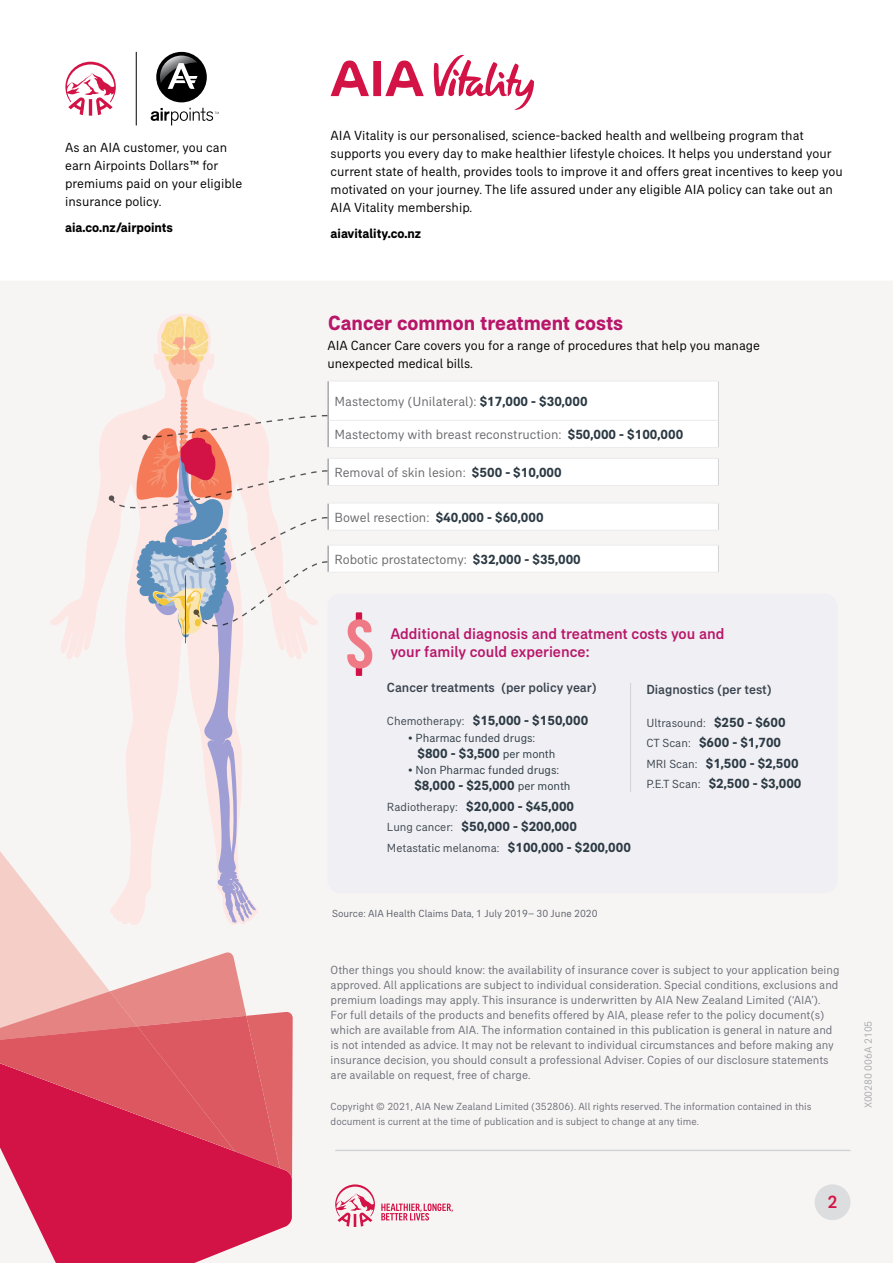
<style>
.page{position:relative;width:893px;height:1263px;background:#fff}
.page>*{position:absolute;margin:0;border:0;box-sizing:border-box;transform-origin:0 0}
.P5_2_-_Body_Head__Ex{font:700 20.85px "AIA Everest";color:#b81669}
.t1{font:500 18px "AIA Everest";color:#d31245}
.P6_-_Paragraph_Headi{font:500 15.75px/18px "AIA Everest";color:#b81669}
.P5_1_-_Body_Copy{font:13.5px/18px "AIA Everest";color:#000}
.T4_-_Table_Body_Copy{font:700 13.5px "AIA Everest";color:#2c3a44}
.Diagram_Head{font:13.5px "AIA Everest";color:#696a6d}
.P5_1_-_Body_Copy-2{font:500 13.5px "AIA Everest";color:#3b4550}
.P5_1_-_Body_Copy-3{font:700 13.5px "AIA Everest";color:#000}
.P5_1_-_Body_Copy-4{font:12px/15px "AIA Everest";color:#6c7079}
.T4_-_Table_Body_Copy-2{font:12px "AIA Everest";color:#3b4550}
.T4_-_Table_Body_Copy-3{font:12px "AIA Everest";color:#2c3a44}
.P5_1_-_Body_Copy-5{font:10.5px/15px "AIA Everest";color:#6c7079}
.P8_-_Disclaimer_Aste{font:10.5px "AIA Everest";color:#5b606a}
.t2{font:10.5px "AIA Everest";color:#a7a9ac}
.s1{font-weight:700;color:#2c3a44}
.s2{font-weight:400;font-size:12px;color:#3b4550}
.s3{font-weight:400;font-size:12px}
.s4{font-weight:700;font-size:13.5px;color:#2c3a44}
</style>
<div class="page">
<div style="left:0;top:281px;width:893px;height:982px;background:#f7f5f4"></div>
<hr style="left:335px;top:1150px;width:515px;height:1px;background:#d1d3d4">
<svg style="left:335px;top:1184px;width:118px;height:43px"></svg>
<div style="left:815px;top:1184px;width:35px;height:36px;background:#dcddde;border-radius:50%"></div>
<svg style="left:0;top:1226px;width:292px;height:37px;fill:#d31245"></svg>
<svg style="left:0;top:833px;width:235px;height:119px;fill:#f7f5f4"></svg>
<svg style="left:0;top:952px;width:293px;height:274px;background:#de5c70"></svg>
<div style="left:327px;top:594px;width:511px;height:299px;background:#f0eff3;border-radius:13px"></div>
<div style="left:356px;top:612px;width:6px;height:10px;background:#d31146"></div>
<div style="left:356px;top:667px;width:6px;height:9px;background:#d31146"></div>
<svg style="left:347px;top:619px;width:25px;height:49px"></svg>
<svg style="left:49px;top:314px;width:269px;height:612px;fill:#f7f5f4"></svg>
<svg style="left:329px;top:382px;width:389px;height:190px"></svg>
<hr style="left:327px;top:381px;width:392px;height:1px;background:#ebebec">
<hr style="left:327px;top:447px;width:392px;height:1px;background:#ebebec">
<hr style="left:327px;top:485px;width:392px;height:1px;background:#ebebec">
<hr style="left:327px;top:530px;width:392px;height:1px;background:#ebebec">
<hr style="left:327px;top:545px;width:392px;height:1px;background:#ebebec">
<hr style="left:327px;top:572px;width:392px;height:1px;background:#ebebec">
<hr style="left:327px;top:458px;width:392px;height:1px;background:#ebebec">
<hr style="left:327px;top:503px;width:392px;height:1px;background:#ebebec">
<hr style="left:329px;top:420px;width:389px;height:1px;background:#ebebec">
<hr style="left:718px;top:381px;width:1px;height:39px;background:#d1d3d4">
<svg style="left:718px;top:420px;width:1px;height:27px"></svg>
<svg style="left:718px;top:459px;width:1px;height:26px"></svg>
<svg style="left:718px;top:504px;width:1px;height:26px"></svg>
<svg style="left:718px;top:546px;width:1px;height:26px"></svg>
<svg style="left:109px;top:316px;width:220px;height:606px"></svg>
<hr style="left:630px;top:683px;width:1px;height:109px;background:#d1d3d4">
<svg style="left:151px;top:108px;width:68px;height:17px"></svg>
<div style="left:156px;top:52px;width:51px;height:50px;background:#000;border-radius:50%"></div>
<svg style="left:160px;top:56px;width:38px;height:33px"></svg>
<hr style="left:136px;top:52px;width:1px;height:73px;background:#000">
<svg style="left:65px;top:62px;width:51px;height:54px"></svg>
<svg style="left:331px;top:54px;width:203px;height:56px"></svg>
<p class="P5_1_-_Body_Copy" style="left:65px;top:138px;width:179px">As an AIA customer, you can earn Airpoints Dollars™ for premiums paid on your eligible insurance policy.</p>
<p class="P5_1_-_Body_Copy-3" style="left:65px;top:220px;width:109px">aia.co.nz/airpoints</p>
<p class="P5_1_-_Body_Copy" style="left:331px;top:126px;width:514px">AIA Vitality is our personalised, science-backed health and wellbeing program that supports you every day to make healthier lifestyle choices. It helps you understand your current state of health, provides tools to improve it and offers great incentives to keep you motivated on your journey. The life assured under any eligible AIA policy can take out an AIA Vitality membership.</p>
<p class="P5_1_-_Body_Copy-3" style="left:331px;top:226px;width:92px">aiavitality.co.nz</p>
<p class="P5_2_-_Body_Head__Ex" style="left:328px;top:311px;width:296px">Cancer common treatment costs</p>
<p class="P5_1_-_Body_Copy" style="left:327px;top:336px;width:434px">AIA Cancer Care covers you for a range of procedures that help you manage unexpected medical bills.</p>
<p class="Diagram_Head" style="left:335px;top:393px;width:255px">Mastectomy (Unilateral): <span class="s1">$17,000 - $30,000</span></p>
<p class="Diagram_Head" style="left:335px;top:427px;width:350px">Mastectomy with breast reconstruction: <span class="s1">$50,000 - $100,000</span></p>
<p class="Diagram_Head" style="left:335px;top:465px;width:229px">Removal of skin lesion: <span class="s1">$500 - $10,000</span></p>
<p class="Diagram_Head" style="left:335px;top:509px;width:211px">Bowel resection: <span class="s1">$40,000 - $60,000</span></p>
<p class="Diagram_Head" style="left:335px;top:551px;width:248px">Robotic prostatectomy: <span class="s1">$32,000 - $35,000</span></p>
<p class="P6_-_Paragraph_Headi" style="left:390px;top:624px;width:336px">Additional diagnosis and treatment costs you and your family could experience:</p>
<p class="P5_1_-_Body_Copy-2" style="left:387px;top:680px;width:211px">Cancer treatments (per policy year)</p>
<p class="T4_-_Table_Body_Copy" style="left:387px;top:713px;width:203px"><span class="s2">Chemotherapy:</span> $15,000 - $150,000</p>
<p class="T4_-_Table_Body_Copy-3" style="left:408px;top:731px;width:129px">• Pharmac funded drugs:</p>
<p class="T4_-_Table_Body_Copy" style="left:418px;top:745px;width:139px">$800 - $3,500 <span class="s3">per month</span></p>
<p class="T4_-_Table_Body_Copy-3" style="left:408px;top:763px;width:152px">• Non Pharmac funded drugs:</p>
<p class="T4_-_Table_Body_Copy" style="left:414px;top:778px;width:158px">$8,000 - $25,000 <span class="s3">per month</span></p>
<p class="T4_-_Table_Body_Copy" style="left:387px;top:798px;width:189px"><span class="s2">Radiotherapy:</span> $20,000 - $45,000</p>
<p class="T4_-_Table_Body_Copy" style="left:387px;top:819px;width:192px"><span class="s2">Lung cancer:</span> $50,000 - $200,000</p>
<p class="T4_-_Table_Body_Copy-2" style="left:387px;top:841px;width:245px">Metastatic melanoma: <span class="s4">$100,000 - $200,000</span></p>
<p class="P5_1_-_Body_Copy-2" style="left:646px;top:681px;width:127px">Diagnostics (per test)</p>
<p class="T4_-_Table_Body_Copy-2" style="left:646px;top:716px;width:141px">Ultrasound: <span class="s4">$250 - $600</span></p>
<p class="T4_-_Table_Body_Copy" style="left:646px;top:735px;width:136px"><span class="s2">CT Scan:</span> $600 - $1,700</p>
<p class="T4_-_Table_Body_Copy" style="left:646px;top:755px;width:154px"><span class="s2">MRI Scan:</span> $1,500 - $2,500</p>
<p class="T4_-_Table_Body_Copy" style="left:646px;top:776px;width:157px"><span class="s2">P.E.T Scan:</span> $2,500 - $3,000</p>
<p class="P8_-_Disclaimer_Aste" style="left:332px;top:908px;width:267px">Source: AIA Health Claims Data, 1 July 2019– 30 June 2020</p>
<p class="P5_1_-_Body_Copy-4" style="left:331px;top:962px;width:510px">Other things you should know: the availability of insurance cover is subject to your application being approved. All applications are subject to individual consideration. Special conditions, exclusions and premium loadings may apply. This insurance is underwritten by AIA New Zealand Limited (‘AIA’).<br>For full details of the products and benefits offered by AIA, please refer to the policy document(s) which are available from AIA. The information contained in this publication is general in nature and is not intended as advice. It may not be relevant to individual circumstances and before making any insurance decision, you should consult a professional Adviser. Copies of our disclosure statements are available on request, free of charge.</p>
<p class="P5_1_-_Body_Copy-5" style="left:331px;top:1099px;width:483px">Copyright © 2021, AIA New Zealand Limited (352806). All rights reserved. The information contained in this document is current at the time of publication and is subject to change at any time.</p>
<p class="t2" style="left:862px;top:1108px;width:89px;rotate:-90deg">X00280 006A 2105</p>
<p class="t1" style="left:827px;top:1192px;width:12px">2</p>
</div>
